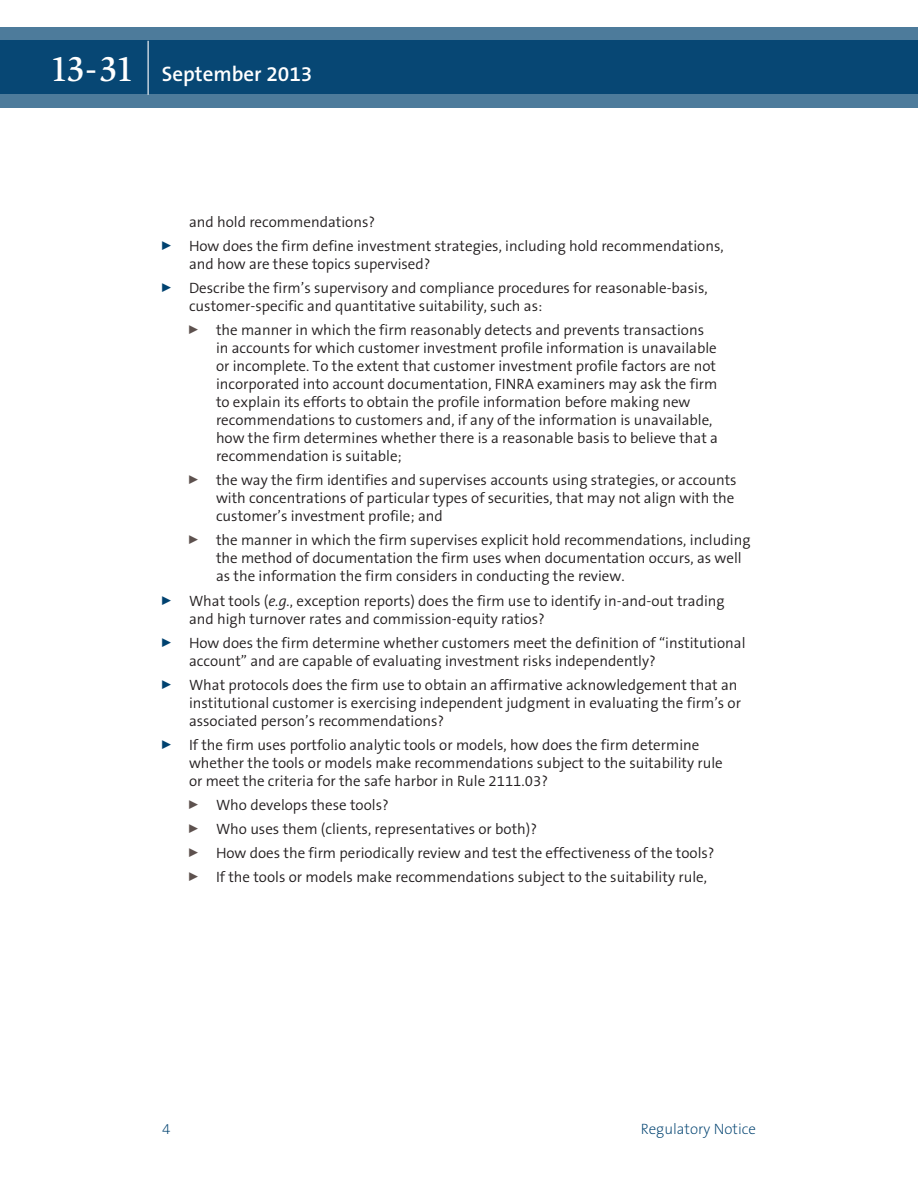
<style>
.page{position:relative;width:918px;height:1188px;background:#fff}
.page>*{position:absolute;margin:0;border:0;box-sizing:border-box;transform-origin:0 0}
.t1{font:600 21px "The Sans B6";color:#fff}
.t2{font:300 15px/18px "The Sans B4";color:#231f20}
.t3{font:200 15px "The Sans B2";color:#004270}
.s1{font-family:"Slimbach LT";font-weight:500;font-size:36px}
.s2{font-style:italic}
</style>
<div class="page">
<svg style="left:0;top:27px;width:918px;height:81px;background:#1e5881"></svg>
<hr style="left:148px;top:41px;width:1px;height:54px;background:#fff">
<h1 class="t1" style="left:50px;top:63px;width:264px"><span class="s1">13-31</span> September 2013</h1>
<p class="t2" style="left:162px;top:210px;width:563px;line-height:24px;text-indent:27px">and hold recommendations?<br><sup>0</sup> How does the firm define investment strategies, including hold recommendations,</p>
<p class="t2" style="left:162px;top:252px;width:547px;line-height:24px;text-indent:27px">and how are these topics supervised?<br><sup>0</sup> Describe the firm’s supervisory and compliance procedures for reasonable-basis,</p>
<p class="t2" style="left:189px;top:294px;width:517px;line-height:24px">customer-specific and quantitative suitability, such as:<br><sup>0</sup> the manner in which the firm reasonably detects and prevents transactions</p>
<p class="t2" style="left:216px;top:339px;width:504px">in accounts for which customer investment profile information is unavailable or incomplete. To the extent that customer investment profile factors are not incorporated into account documentation, FINRA examiners may ask the firm to explain its efforts to obtain the profile information before making new recommendations to customers and, if any of the information is unavailable, how the firm determines whether there is a reasonable basis to believe that a recommendation is suitable;</p>
<p class="t2" style="left:216px;top:471px;width:522px;text-indent:-27px"><sup>0</sup> the way the firm identifies and supervises accounts using strategies, or accounts with concentrations of particular types of securities, that may not align with the customer’s investment profile; and</p>
<p class="t2" style="left:216px;top:531px;width:536px;text-indent:-27px"><sup>0</sup> the manner in which the firm supervises explicit hold recommendations, including the method of documentation the firm uses when documentation occurs, as well as the information the firm considers in conducting the review.</p>
<p class="t2" style="left:189px;top:592px;width:537px;text-indent:-27px"><sup>0</sup> What tools (<span class="s2">e.g.</span>, exception reports) does the firm use to identify in-and-out trading and high turnover rates and commission-equity ratios?</p>
<p class="t2" style="left:189px;top:634px;width:558px;text-indent:-27px"><sup>0</sup> How does the firm determine whether customers meet the definition of “institutional account” and are capable of evaluating investment risks independently?</p>
<p class="t2" style="left:189px;top:676px;width:554px;text-indent:-27px"><sup>0</sup> What protocols does the firm use to obtain an affirmative acknowledgement that an institutional customer is exercising independent judgment in evaluating the firm’s or associated person’s recommendations?</p>
<p class="t2" style="left:189px;top:736px;width:535px;text-indent:-27px"><sup>0</sup> If the firm uses portfolio analytic tools or models, how does the firm determine whether the tools or models make recommendations subject to the suitability rule or meet the criteria for the safe harbor in Rule 2111.03?</p>
<p class="t2" style="left:189px;top:793px;width:527px;line-height:24px"><sup>0</sup> Who develops these tools?<br><sup>0</sup> Who uses them (clients, representatives or both)?<br><sup>0</sup> How does the firm periodically review and test the effectiveness of the tools?<br><sup>0</sup> If the tools or models make recommendations subject to the suitability rule,</p>
<p class="t3" style="left:162px;top:1121px;width:10px">4</p>
<p class="t3" style="left:641px;top:1121px;width:117px">Regulatory Notice</p>
</div>
